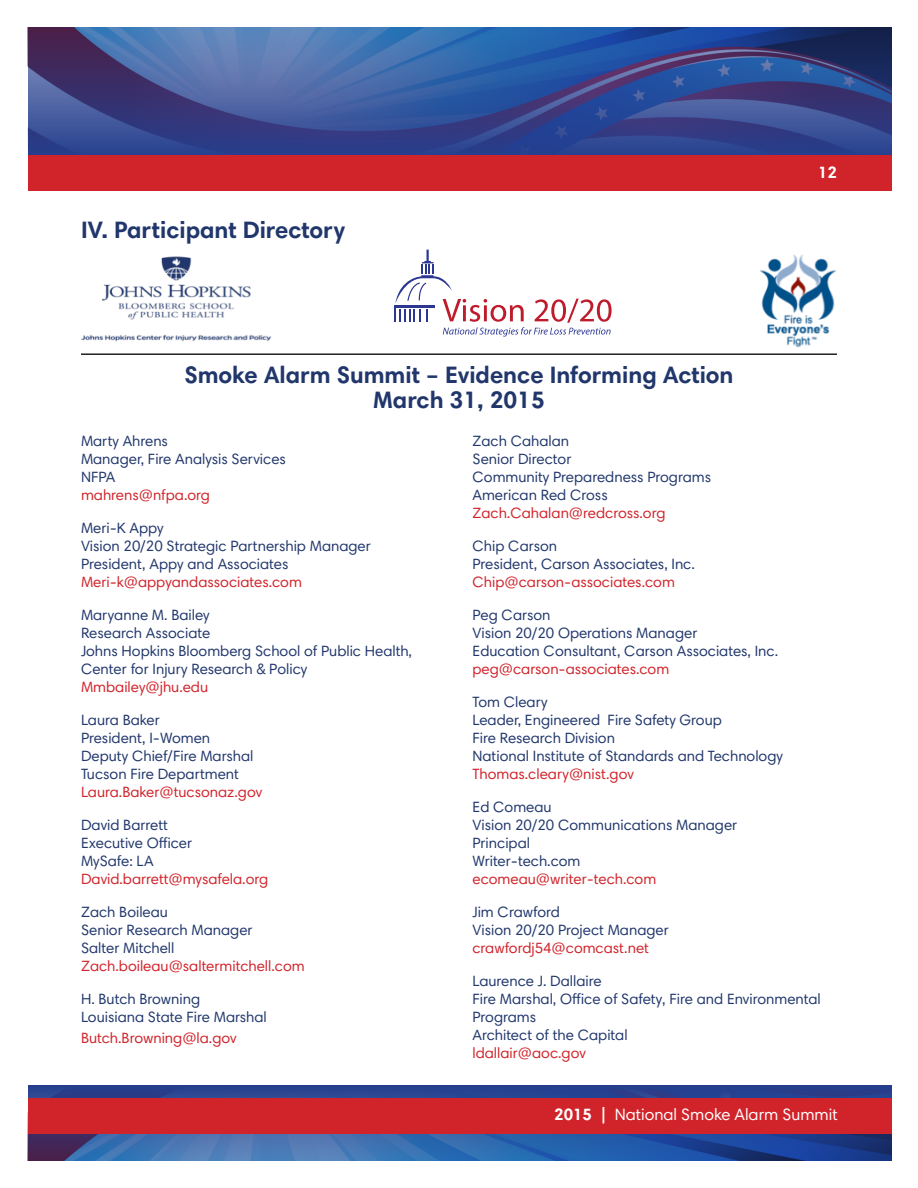
<style>
.page{position:relative;width:918px;height:1188px;background:#fff}
.page>*{position:absolute;margin:0;border:0;box-sizing:border-box;transform-origin:0 0}
.t1{font:700 24px "Harmonia Sans Std";color:#21376c}
.t2{font:16.5px "Harmonia Sans Std";color:#fff}
.t3{font:700 16.5px "Harmonia Sans Std";color:#fff}
.t4{font:15px/18px "Harmonia Sans Std";color:#21376c}
.t5{font:15px "Harmonia Sans Std";color:#d1232a}
.s1{font-weight:700}
</style>
<div class="page">
<svg style="left:395px;top:250px;width:217px;height:87px"></svg>
<img style="left:81px;top:256px;width:190px;height:86px">
<img style="left:760px;top:255px;width:76px;height:92px">
<hr style="left:81px;top:353px;width:756px;height:2px;background:#231f20">
<img style="left:28px;top:27px;width:864px;height:128px">
<img style="left:28px;top:1086px;width:864px;height:75px">
<div style="left:28px;top:155px;width:864px;height:35px;background:#d1232a"></div>
<div style="left:28px;top:1098px;width:864px;height:35px;background:#d1232a"></div>
<p class="t1" style="left:81px;top:214px;width:265px">IV. Participant Directory</p>
<p class="t1" style="left:184px;top:359px;width:551px">Smoke Alarm Summit – Evidence Informing Action</p>
<p class="t1" style="left:373px;top:385px;width:173px">March 31, 2015</p>
<p class="t3" style="left:818px;top:162px;width:20px">12</p>
<p class="t4" style="left:81px;top:432px;width:89px">Marty Ahrens</p>
<p class="t4" style="left:81px;top:450px;width:206px">Manager, Fire Analysis Services</p>
<p class="t4" style="left:81px;top:468px;width:36px">NFPA</p>
<p class="t5" style="left:81px;top:485px;width:130px">mahrens@nfpa.org</p>
<p class="t4" style="left:81px;top:519px;width:84px">Meri-K Appy</p>
<p class="t4" style="left:81px;top:537px;width:291px">Vision 20/20 Strategic Partnership Manager</p>
<p class="t4" style="left:81px;top:555px;width:209px">President, Appy and Associates</p>
<p class="t5" style="left:81px;top:572px;width:222px">Meri-k@appyandassociates.com</p>
<p class="t4" style="left:81px;top:606px;width:130px">Maryanne M. Bailey</p>
<p class="t4" style="left:81px;top:624px;width:131px">Research Associate</p>
<p class="t4" style="left:81px;top:642px;width:333px">Johns Hopkins Bloomberg School of Public Health,<br>Center for Injury Research &amp; Policy</p>
<p class="t5" style="left:81px;top:677px;width:129px">Mmbailey@jhu.edu</p>
<p class="t4" style="left:81px;top:711px;width:80px">Laura Baker</p>
<p class="t4" style="left:81px;top:729px;width:131px">President, I-Women</p>
<p class="t4" style="left:81px;top:747px;width:174px">Deputy Chief/Fire Marshal</p>
<p class="t4" style="left:81px;top:765px;width:160px">Tucson Fire Department</p>
<p class="t5" style="left:81px;top:782px;width:183px">Laura.Baker@tucsonaz.gov</p>
<p class="t4" style="left:81px;top:816px;width:88px">David Barrett</p>
<p class="t4" style="left:81px;top:834px;width:113px">Executive Officer</p>
<p class="t4" style="left:81px;top:852px;width:74px">MySafe: LA</p>
<p class="t5" style="left:81px;top:869px;width:189px">David.barrett@mysafela.org</p>
<p class="t4" style="left:81px;top:903px;width:89px">Zach Boileau</p>
<p class="t4" style="left:81px;top:921px;width:173px">Senior Research Manager</p>
<p class="t4" style="left:81px;top:939px;width:95px">Salter Mitchell</p>
<p class="t5" style="left:81px;top:956px;width:225px">Zach.boileau@saltermitchell.com</p>
<p class="t4" style="left:81px;top:990px;width:121px">H. Butch Browning</p>
<p class="t4" style="left:81px;top:1008px;width:187px">Louisiana State Fire Marshal</p>
<p class="t5" style="left:81px;top:1029px;width:157px">Butch.Browning@la.gov</p>
<p class="t4" style="left:472px;top:432px;width:98px">Zach Cahalan</p>
<p class="t4" style="left:472px;top:450px;width:100px">Senior Director</p>
<p class="t4" style="left:472px;top:468px;width:240px">Community Preparedness Programs</p>
<p class="t4" style="left:472px;top:486px;width:137px">American Red Cross</p>
<p class="t5" style="left:472px;top:503px;width:195px">Zach.Cahalan@redcross.org</p>
<p class="t4" style="left:472px;top:537px;width:86px">Chip Carson</p>
<p class="t4" style="left:472px;top:555px;width:224px">President, Carson Associates, Inc.</p>
<p class="t5" style="left:472px;top:572px;width:204px">Chip@carson-associates.com</p>
<p class="t4" style="left:472px;top:606px;width:79px">Peg Carson</p>
<p class="t4" style="left:472px;top:624px;width:226px">Vision 20/20 Operations Manager</p>
<p class="t4" style="left:472px;top:642px;width:307px">Education Consultant, Carson Associates, Inc.</p>
<p class="t5" style="left:472px;top:659px;width:198px">peg@carson-associates.com</p>
<p class="t4" style="left:472px;top:693px;width:77px">Tom Cleary</p>
<p class="t4" style="left:472px;top:711px;width:251px">Leader, Engineered Fire Safety Group</p>
<p class="t4" style="left:472px;top:729px;width:144px">Fire Research Division</p>
<p class="t4" style="left:472px;top:747px;width:312px">National Institute of Standards and Technology</p>
<p class="t5" style="left:472px;top:764px;width:163px">Thomas.cleary@nist.gov</p>
<p class="t4" style="left:472px;top:798px;width:81px">Ed Comeau</p>
<p class="t4" style="left:472px;top:816px;width:266px">Vision 20/20 Communications Manager</p>
<p class="t4" style="left:472px;top:834px;width:59px">Principal</p>
<p class="t4" style="left:472px;top:852px;width:110px">Writer-tech.com</p>
<p class="t5" style="left:472px;top:869px;width:185px">ecomeau@writer-tech.com</p>
<p class="t4" style="left:472px;top:903px;width:89px">Jim Crawford</p>
<p class="t4" style="left:472px;top:921px;width:198px">Vision 20/20 Project Manager</p>
<p class="t5" style="left:472px;top:938px;width:178px">crawfordj54@comcast.net</p>
<p class="t4" style="left:472px;top:972px;width:131px">Laurence J. Dallaire</p>
<p class="t4" style="left:472px;top:990px;width:350px">Fire Marshal, Office of Safety, Fire and Environmental<br>Programs</p>
<p class="t4" style="left:472px;top:1026px;width:157px">Architect of the Capital</p>
<p class="t5" style="left:472px;top:1043px;width:115px">ldallair@aoc.gov</p>
<p class="t2" style="left:554px;top:1104px;width:285px"><span class="s1">2015 |</span> National Smoke Alarm Summit</p>
<p class="t2" style="left:608px;top:1104px;width:285px"><span class="s1">2015 |</span> National Smoke Alarm Summit</p>
</div>
